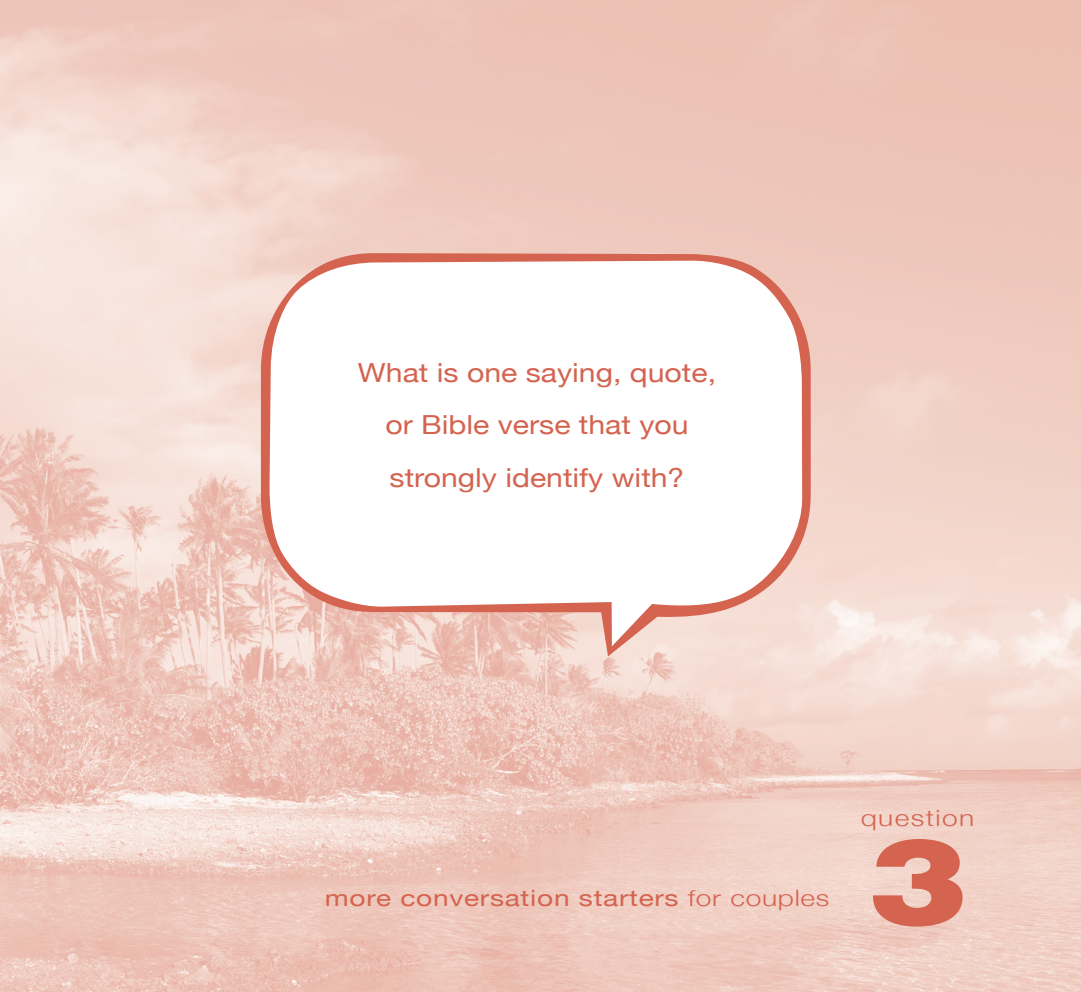
<style>
.page{position:relative;width:1081px;height:992px;background:#fff}
.page>*{position:absolute;margin:0;border:0;box-sizing:border-box;transform-origin:0 0}
.t1{font:900 120px "Helvetica";color:#d4634f;scale:1.25 1}
.t2{font:26.25px/52.5px "Helvetica Neue";color:#d4634f;text-align:center;scale:1.15 1}
.t3{font:22.5px "Helvetica Neue";letter-spacing:.025em;color:#d4634f;scale:1.25 1}
.t4{font:300 22.5px "Helvetica Neue";letter-spacing:.05em;color:#d4634f;scale:1.25 1}
.s1{font-weight:300}
</style>
<div class="page">
<img style="left:0;top:0;width:1080px;height:992px">
<svg style="left:261px;top:253px;width:549px;height:403px"></svg>
<p class="t2" style="left:358px;top:344px;width:313px">What is one saying, quote, or Bible verse that you strongly identify with?</p>
<p class="t3" style="left:325px;top:878px;width:405px">more conversation starters <span class="s1">for couples</span></p>
<p class="t4" style="left:860px;top:799px;width:92px">question</p>
<h1 class="t1" style="left:867px;top:803px;width:82px">3</h1>
</div>
